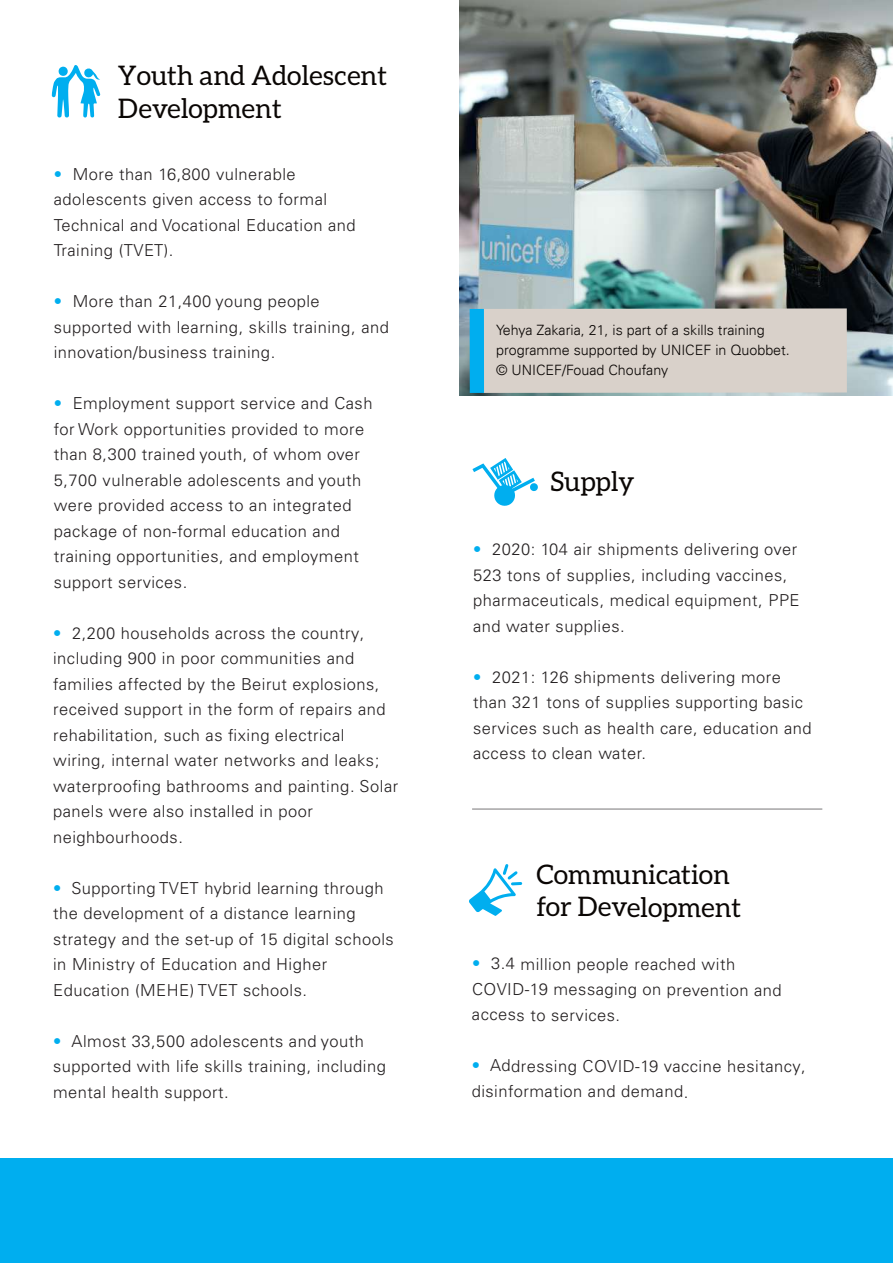
<style>
.page{position:relative;width:893px;height:1263px;background:#fff}
.page>*{position:absolute;margin:0;border:0;box-sizing:border-box;transform-origin:0 0}
.t1{font:27px/32.4px "Aleo";color:#0a0604}
.t2{font:300 16.5px/25.5px "Univers LT Pro 45";letter-spacing:.03em;color:#231f20}
.t3{font:300 14.25px/20px "Univers LT";color:#0a0604}
.s1{color:#00aeef}
</style>
<div class="page">
<svg style="left:52px;top:65px;width:48px;height:53px"></svg>
<div style="left:59px;top:67px;width:9px;height:9px;background:#00aeef;border-radius:50%"></div>
<svg style="left:469px;top:864px;width:52px;height:52px"></svg>
<svg style="left:472px;top:458px;width:66px;height:48px"></svg>
<hr style="left:472px;top:809px;width:350px;height:1px;background:#787779">
<div style="left:0;top:1158px;width:893px;height:105px;background:#00aeef"></div>
<img style="left:460px;top:0;width:433px;height:396px">
<div style="left:483px;top:308px;width:364px;height:85px;background:#d9d1ca"></div>
<div style="left:470px;top:309px;width:14px;height:84px;background:#00aeef"></div>
<h1 class="t1" style="left:118px;top:59px;width:271px">Youth and Adolescent<br>Development</h1>
<p class="t2" style="left:54px;top:161px;width:303px"><span class="s1">•</span> More than 16,800 vulnerable adolescents given access to formal<br>Technical and Vocational Education and<br>Training (TVET).</p>
<p class="t2" style="left:54px;top:289px;width:337px"><span class="s1">•</span> More than 21,400 young people supported with learning, skills training, and innovation/business training.</p>
<p class="t2" style="left:54px;top:391px;width:320px"><span class="s1">•</span> Employment support service and Cash for Work opportunities provided to more than 8,300 trained youth, of whom over 5,700 vulnerable adolescents and youth were provided access to an integrated package of non-formal education and training opportunities, and employment support services.</p>
<p class="t2" style="left:53px;top:620px;width:347px"><span class="s1">•</span> 2,200 households across the country, including 900 in poor communities and families affected by the Beirut explosions, received support in the form of repairs and rehabilitation, such as fixing electrical wiring, internal water networks and leaks; waterproofing bathrooms and painting. Solar panels were also installed in poor neighbourhoods.</p>
<p class="t2" style="left:53px;top:875px;width:342px"><span class="s1">•</span> Supporting TVET hybrid learning through the development of a distance learning strategy and the set-up of 15 digital schools in Ministry of Education and Higher Education (MEHE) TVET schools.</p>
<p class="t2" style="left:53px;top:1028px;width:334px"><span class="s1">•</span> Almost 33,500 adolescents and youth supported with life skills training, including mental health support.</p>
<p class="t3" style="left:496px;top:320px;width:295px">Yehya Zakaria, 21, is part of a skills training programme supported by UNICEF in Quobbet. © UNICEF/Fouad Choufany</p>
<h1 class="t1" style="left:551px;top:464px;width:85px">Supply</h1>
<p class="t2" style="left:473px;top:537px;width:328px"><span class="s1">•</span> 2020: 104 air shipments delivering over 523 tons of supplies, including vaccines, pharmaceuticals, medical equipment, PPE and water supplies.</p>
<p class="t2" style="left:473px;top:664px;width:340px"><span class="s1">•</span> 2021: 126 shipments delivering more than 321 tons of supplies supporting basic services such as health care, education and access to clean water.</p>
<h1 class="t1" style="left:536px;top:858px;width:206px">Communication for Development</h1>
<p class="t2" style="left:472px;top:951px;width:311px"><span class="s1">•</span> 3.4 million people reached with<br>COVID-19 messaging on prevention and access to services.</p>
<p class="t2" style="left:472px;top:1053px;width:336px"><span class="s1">•</span> Addressing COVID-19 vaccine hesitancy, disinformation and demand.</p>
</div>
